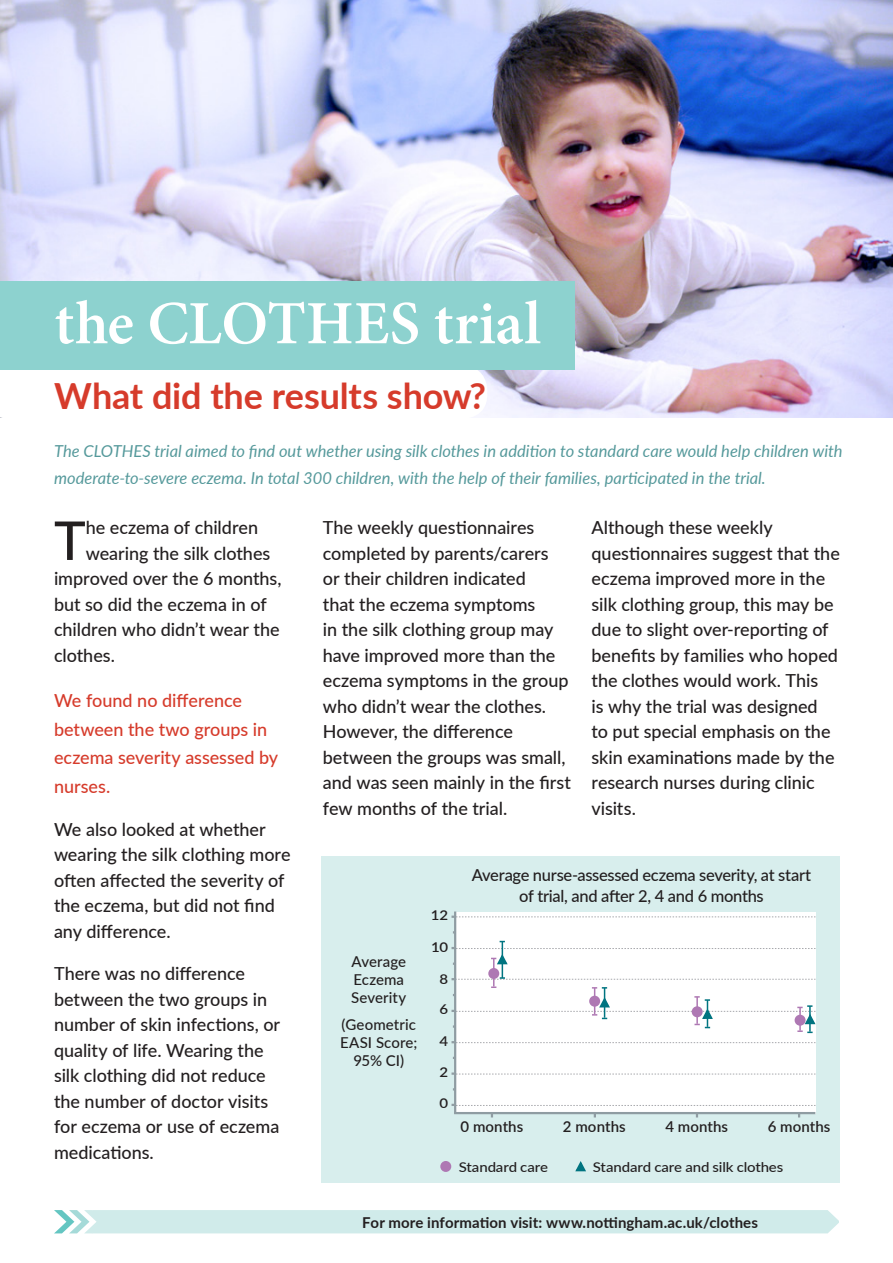
<style>
.page{position:relative;width:893px;height:1263px;background:#fff}
.page>*{position:absolute;margin:0;border:0;box-sizing:border-box;transform-origin:0 0}
.Title___p12{font:600 61.5px "Minion Pro";color:#fff}
.Body___p13{font:500 53.55px "Lato";color:#231f20}
.Title___p12-2{font:700 36px "Lato";letter-spacing:-.005em;color:#d63b2b}
.Body___p13-2{font:500 18px/25.5px "Lato";color:#231f20}
.Body___p13-3{font:500 18px/28.5px "Lato";color:#d63b2b}
.Title___p12-3{font:italic 16.5px/27px "Lato";color:#55999b}
.Body___p13-4{font:500 16.5px/21px "Lato";letter-spacing:-.015em;color:#231f20;text-align:center}
.t1{font:700 15px "Lato";letter-spacing:.005em;color:#231f20}
.Body___p13-5{font:500 15px/18px "Lato";letter-spacing:.01em;color:#231f20}
.Body___p13-6{font:600 15px "Lato";letter-spacing:.01em;color:#231f20}
.Body___p13-7{font:500 13.5px "Lato";letter-spacing:-.01em;color:#231f20;scale:1.11 1}
.Body___p13-8{font:600 13.5px "Lato";color:#231f20;scale:1.11 1}
</style>
<div class="page">
<img style="left:0;top:0;width:893px;height:418px">
<svg style="left:0;top:370px;width:487px;height:48px"></svg>
<div style="left:54px;top:1210px;width:785px;height:23px;background:#d0ebea"></div>
<div style="left:0;top:281px;width:574px;height:89px;background:#8dd2cf"></div>
<div style="left:321px;top:856px;width:519px;height:327px;background:#d8eeed"></div>
<div style="left:455px;top:912px;width:360px;height:201px;background:#fff"></div>
<hr style="left:454px;top:911px;width:2px;height:202px;background:#8f9ca2">
<hr style="left:454px;top:1112px;width:361px;height:2px;background:#8f9ca2">
<svg style="left:451px;top:915px;width:364px;height:3px"></svg>
<svg style="left:451px;top:1041px;width:364px;height:2px"></svg>
<svg style="left:451px;top:1072px;width:364px;height:3px"></svg>
<svg style="left:451px;top:1104px;width:364px;height:2px"></svg>
<svg style="left:451px;top:941px;width:366px;height:92px"></svg>
<div style="left:442px;top:1162px;width:8px;height:8px;background:#ae78b3;border-radius:50%"></div>
<div style="left:440px;top:1161px;width:11px;height:11px;border:3px solid #ae78b3;border-radius:50%"></div>
<svg style="left:574px;top:1159px;width:13px;height:13px"></svg>
<p class="Title___p12" style="left:54px;top:281px;width:488px">the CLOTHES trial</p>
<p class="Title___p12-2" style="left:54px;top:369px;width:433px">What did the results show?</p>
<p class="Title___p12-3" style="left:54px;top:437px;width:790px">The CLOTHES trial aimed to find out whether using silk clothes in addition to standard care would help children with moderate-to-severe eczema. In total 300 children, with the help of their families, participated in the trial.</p>
<p class="Body___p13" style="left:54px;top:502px;width:33px">T</p>
<p class="Body___p13-2" style="left:86px;top:514px;width:174px">he eczema of children</p>
<p class="Body___p13-2" style="left:323px;top:514px;width:250px">The weekly questionnaires completed by parents/carers<br>or their children indicated<br>that the eczema symptoms<br>in the silk clothing group may have improved more than the eczema symptoms in the group who didn’t wear the clothes.<br>However, the difference between the groups was small, and was seen mainly in the first few months of the trial.</p>
<p class="Body___p13-2" style="left:591px;top:514px;width:250px">Although these weekly questionnaires suggest that the eczema improved more in the silk clothing group, this may be due to slight over-reporting of benefits by families who hoped the clothes would work. This<br>is why the trial was designed<br>to put special emphasis on the skin examinations made by the research nurses during clinic visits.</p>
<p class="Body___p13-2" style="left:86px;top:540px;width:186px">wearing the silk clothes</p>
<p class="Body___p13-2" style="left:54px;top:565px;width:229px">improved over the 6 months,</p>
<p class="Body___p13-2" style="left:54px;top:591px;width:214px">but so did the eczema in of</p>
<p class="Body___p13-2" style="left:54px;top:616px;width:227px">children who didn’t wear the</p>
<p class="Body___p13-2" style="left:54px;top:642px;width:63px">clothes.</p>
<p class="Body___p13-3" style="left:54px;top:686px;width:226px">We found no difference between the two groups in eczema severity assessed by nurses.</p>
<p class="Body___p13-2" style="left:54px;top:815px;width:238px">We also looked at whether wearing the silk clothing more often affected the severity of the eczema, but did not find any difference.</p>
<p class="Body___p13-2" style="left:54px;top:960px;width:228px">There was no difference between the two groups in number of skin infections, or quality of life. Wearing the silk clothing did not reduce the number of doctor visits for eczema or use of eczema medications.</p>
<p class="Body___p13-4" style="left:472px;top:864px;width:341px">Average nurse-assessed eczema severity, at start of trial, and after 2, 4 and 6 months</p>
<p class="Body___p13-8" style="left:431px;top:905px;width:17px">12</p>
<p class="Body___p13-8" style="left:431px;top:937px;width:17px">10</p>
<p class="Body___p13-5" style="left:351px;top:952px;width:56px">Average<br>Eczema<br>Severity</p>
<p class="Body___p13-5" style="left:340px;top:1015px;width:79px;text-align:center">(Geometric<br>EASI Score;<br>95% CI)</p>
<p class="Body___p13-8" style="left:440px;top:969px;width:9px">8</p>
<p class="Body___p13-8" style="left:440px;top:999px;width:9px">6</p>
<p class="Body___p13-8" style="left:440px;top:1031px;width:9px">4</p>
<p class="Body___p13-8" style="left:440px;top:1062px;width:9px">2</p>
<p class="Body___p13-8" style="left:440px;top:1094px;width:9px">0</p>
<p class="Body___p13-6" style="left:461px;top:1116px;width:64px">0 months</p>
<p class="Body___p13-6" style="left:563px;top:1115px;width:64px">2 months</p>
<p class="Body___p13-6" style="left:665px;top:1115px;width:64px">4 months</p>
<p class="Body___p13-6" style="left:768px;top:1115px;width:64px">6 months</p>
<p class="Body___p13-7" style="left:459px;top:1157px;width:82px">Standard care</p>
<p class="Body___p13-7" style="left:593px;top:1157px;width:173px">Standard care and silk clothes</p>
<p class="t1" style="left:362px;top:1211px;width:397px">For more information visit: www.nottingham.ac.uk/clothes</p>
</div>
